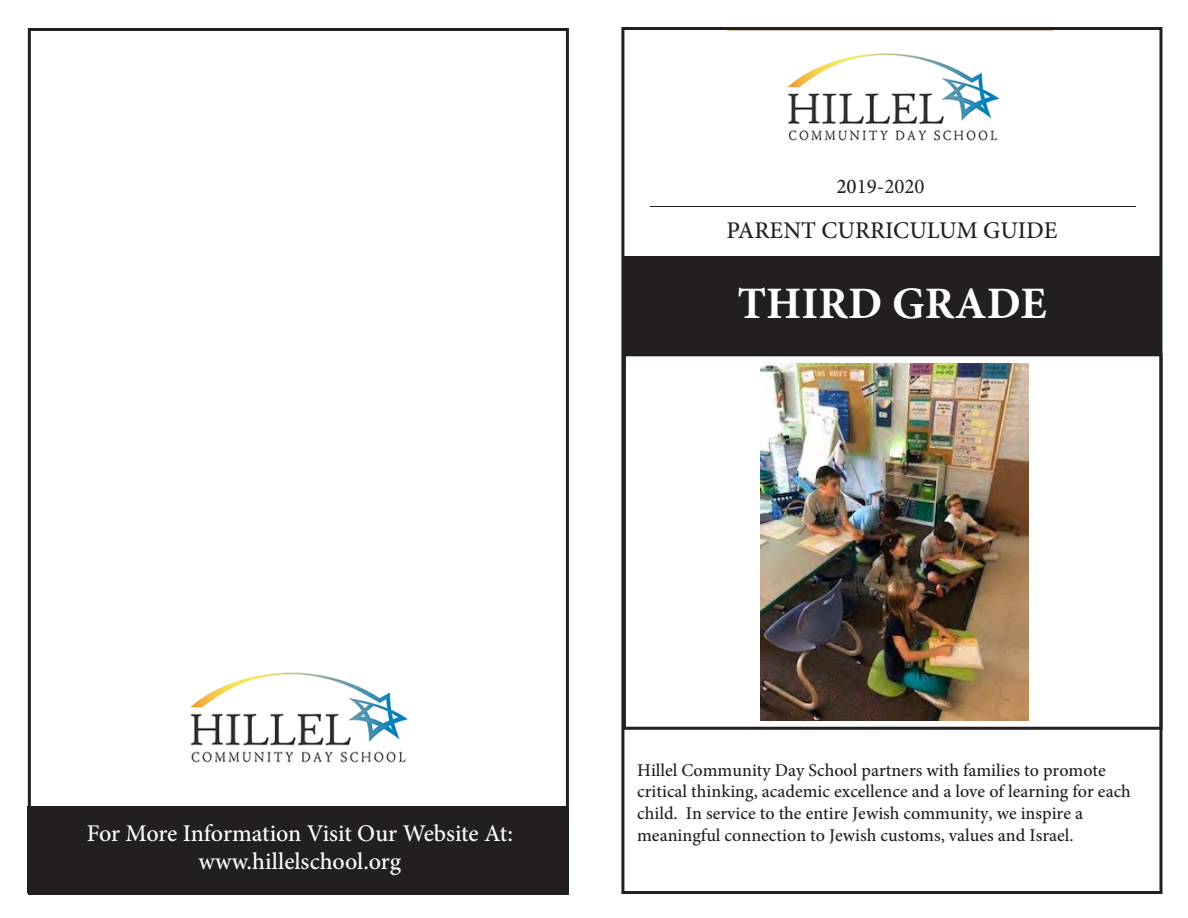
<style>
.page{position:relative;width:1188px;height:918px;background:#fff}
.page>*{position:absolute;margin:0;border:0;box-sizing:border-box;transform-origin:0 0}
.t1{font:700 45px "Minion Pro";color:#fff}
.t2{font:500 24px "Minion Pro";letter-spacing:-.005em;color:#fff}
.t3{font:500 24px "Minion Pro";color:#231f20}
.t4{font:21px "Minion Pro";color:#231f20}
.t5{font:500 18px/21.6px "Minion Pro";color:#231f20}
.s1{font-weight:500}
</style>
<div class="page">
<div style="left:623px;top:256px;width:538px;height:98px;background:#231f20"></div>
<img style="left:787px;top:53px;width:212px;height:88px">
<div style="left:28px;top:28px;width:541px;height:867px;border:3px solid #231f20"></div>
<div style="left:623px;top:353px;width:539px;height:377px;border:3px solid #231f20"></div>
<hr style="left:650px;top:206px;width:486px;height:1px;background:#231f20">
<div style="left:27px;top:806px;width:542px;height:86px;background:#231f20"></div>
<img style="left:190px;top:672px;width:218px;height:91px">
<img style="left:760px;top:363px;width:268px;height:358px">
<p class="t4" style="left:836px;top:173px;width:90px"><span class="s1">20</span>19-2020</p>
<p class="t3" style="left:726px;top:214px;width:333px">PARENT CURRICULUM GUIDE</p>
<p class="t1" style="left:737px;top:271px;width:311px">THIRD GRADE</p>
<p class="t2" style="left:87px;top:817px;width:428px">For More Information Visit Our Website At:</p>
<p class="t2" style="left:199px;top:845px;width:204px">www.hillelschool.org</p>
<p class="t5" style="left:637px;top:759px;width:495px">Hillel Community Day School partners with families to promote critical thinking, academic excellence and a love of learning for each child. In service to the entire Jewish community, we inspire a meaningful connection to Jewish customs, values and Israel.</p>
</div>
